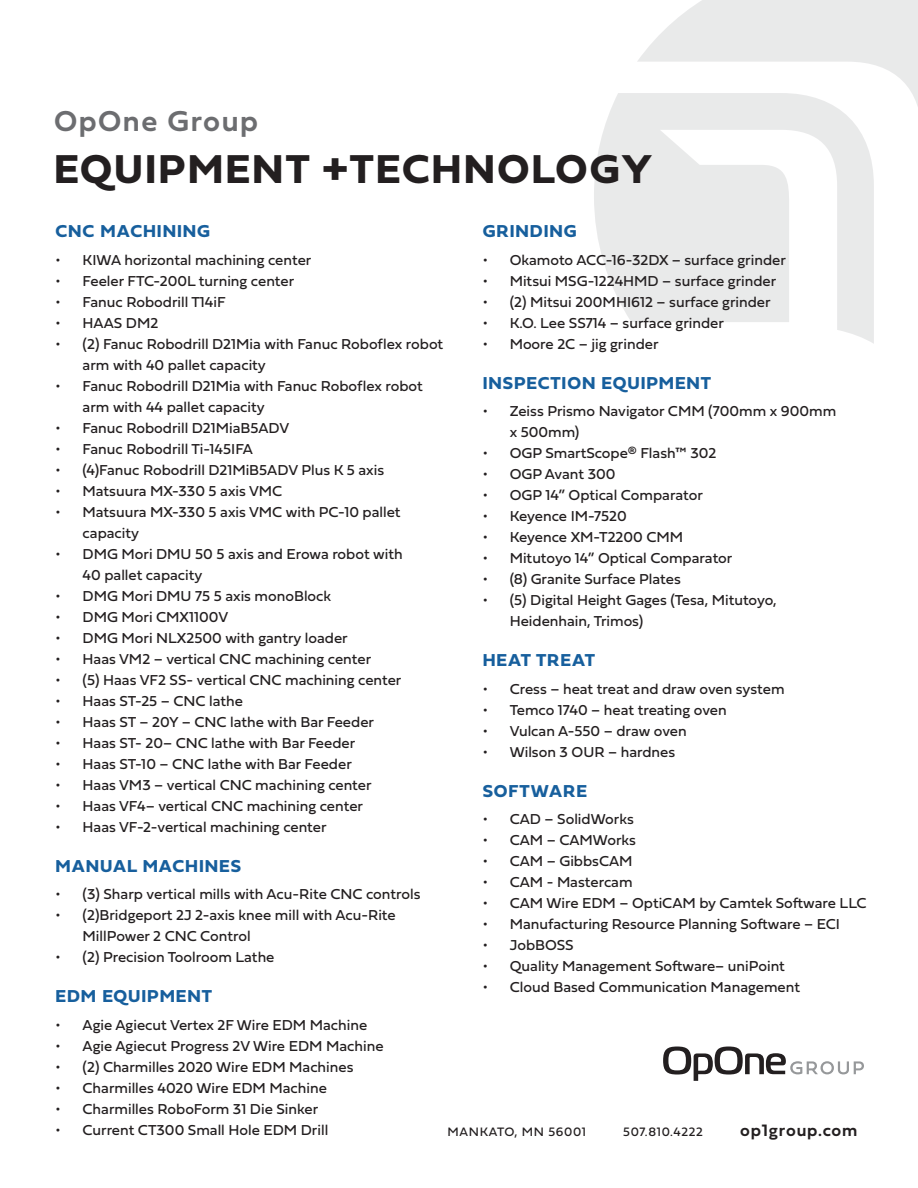
<style>
.page{position:relative;width:918px;height:1188px;background:#fff}
.page>*{position:absolute;margin:0;border:0;box-sizing:border-box;transform-origin:0 0}
.t1{font:42px "Fieldwork Geo Bold";letter-spacing:.05em;color:#231f20}
.t2{font:700 30px "Fieldwork Hum Demi";letter-spacing:.05em;color:#6c6d70}
.t3{font:700 18px "Fieldwork Hum";letter-spacing:.05em;color:#175f9d}
.t4{font:700 17.25px "Fieldwork Hum Demi";letter-spacing:.05em;color:#231f20}
.t5{font:15px/21px "Fieldwork Hum";color:#231f20}
.t6{font:12.75px "Fieldwork Hum";letter-spacing:.05em;color:#231f20}
.s1{color:#fff}
</style>
<div class="page">
<svg style="left:594px;top:93px;width:43px;height:229px;fill:#e9eaea"></svg>
<svg style="left:637px;top:0;width:281px;height:344px;fill:#e9eaea"></svg>
<svg style="left:663px;top:1047px;width:201px;height:34px"></svg>
<p class="t2" style="left:54px;top:97px;width:206px">OpOne Group</p>
<p class="t1" style="left:54px;top:136px;width:600px">EQUIPMENT +TECHNOLOGY</p>
<p class="t3" style="left:56px;top:217px;width:156px">CNC MACHINING</p>
<p class="t5" style="left:56px;top:249px;width:257px">• KIWA horizontal machining center</p>
<p class="t5" style="left:56px;top:270px;width:240px">• Feeler FTC-200L turning center</p>
<p class="t5" style="left:56px;top:291px;width:172px">• Fanuc Robodrill T14iF</p>
<p class="t5" style="left:56px;top:312px;width:104px">• HAAS DM2</p>
<p class="t5" style="left:83px;top:333px;width:362px;text-indent:-27px">• (2) Fanuc Robodrill D21Mia with Fanuc Roboflex robot arm with 40 pallet capacity</p>
<p class="t5" style="left:83px;top:375px;width:342px;text-indent:-27px">• Fanuc Robodrill D21Mia with Fanuc Roboflex robot arm with 44 pallet capacity</p>
<p class="t5" style="left:56px;top:417px;width:235px">• Fanuc Robodrill D21MiaB5ADV</p>
<p class="t5" style="left:56px;top:438px;width:199px">• Fanuc Robodrill Ti-145IFA</p>
<p class="t5" style="left:56px;top:459px;width:330px">• (4)Fanuc Robodrill D21MiB5ADV Plus K 5 axis</p>
<p class="t5" style="left:56px;top:480px;width:228px">• Matsuura MX-330 5 axis VMC</p>
<p class="t5" style="left:83px;top:501px;width:319px;text-indent:-27px">• Matsuura MX-330 5 axis VMC with PC-10 pallet capacity</p>
<p class="t5" style="left:83px;top:543px;width:322px;text-indent:-27px">• DMG Mori DMU 50 5 axis and Erowa robot with<br>40 pallet capacity</p>
<p class="t5" style="left:56px;top:585px;width:277px">• DMG Mori DMU 75 5 axis monoBlock</p>
<p class="t5" style="left:56px;top:606px;width:174px">• DMG Mori CMX1100V</p>
<p class="t5" style="left:56px;top:627px;width:294px">• DMG Mori NLX2500 with gantry loader</p>
<p class="t5" style="left:56px;top:648px;width:317px">• Haas VM2 – vertical CNC machining center</p>
<p class="t5" style="left:56px;top:669px;width:347px">• (5) Haas VF2 SS- vertical CNC machining center</p>
<p class="t5" style="left:56px;top:690px;width:189px">• Haas ST-25 – CNC lathe</p>
<p class="t5" style="left:56px;top:711px;width:320px">• Haas ST – 20Y – CNC lathe with Bar Feeder</p>
<p class="t5" style="left:56px;top:732px;width:301px">• Haas ST- 20– CNC lathe with Bar Feeder</p>
<p class="t5" style="left:56px;top:753px;width:298px">• Haas ST-10 – CNC lathe with Bar Feeder</p>
<p class="t5" style="left:56px;top:774px;width:318px">• Haas VM3 – vertical CNC machining center</p>
<p class="t5" style="left:56px;top:795px;width:309px">• Haas VF4– vertical CNC machining center</p>
<p class="t5" style="left:56px;top:816px;width:272px">• Haas VF-2-vertical machining center</p>
<p class="t3" style="left:56px;top:851px;width:187px">MANUAL MACHINES</p>
<p class="t5" style="left:56px;top:883px;width:366px">• (3) Sharp vertical mills with Acu-Rite CNC controls</p>
<p class="t5" style="left:83px;top:904px;width:315px;text-indent:-27px">• (2)Bridgeport 2J 2-axis knee mill with Acu-Rite<br>MillPower 2 CNC Control</p>
<p class="t5" style="left:56px;top:946px;width:220px">• (2) Precision Toolroom Lathe</p>
<p class="t3" style="left:56px;top:982px;width:158px">EDM EQUIPMENT</p>
<p class="t5" style="left:56px;top:1014px;width:313px">• Agie Agiecut Vertex 2F Wire EDM Machine</p>
<p class="t5" style="left:56px;top:1035px;width:329px">• Agie Agiecut Progress 2V Wire EDM Machine</p>
<p class="t5" style="left:56px;top:1056px;width:299px">• (2) Charmilles 2020 Wire EDM Machines</p>
<p class="t5" style="left:56px;top:1077px;width:273px">• Charmilles 4020 Wire EDM Machine</p>
<p class="t5" style="left:56px;top:1098px;width:264px">• Charmilles RoboForm 31 Die Sinker</p>
<p class="t5" style="left:56px;top:1119px;width:274px">• Current CT300 Small Hole EDM Drill</p>
<p class="t3" style="left:483px;top:217px;width:95px">GRINDING</p>
<p class="t5" style="left:483px;top:249px;width:305px">• Okamoto ACC-16-32DX – surface grinder</p>
<p class="t5" style="left:483px;top:270px;width:295px">• Mitsui MSG-1224HMD – surface grinder</p>
<p class="t5" style="left:483px;top:291px;width:289px">• (2) Mitsui 200MHI612 – surface grinder</p>
<p class="t5" style="left:483px;top:312px;width:243px">• K.O. Lee SS714 – surface grinder</p>
<p class="t5" style="left:483px;top:333px;width:177px">• Moore 2C – jig grinder</p>
<p class="t3" style="left:483px;top:368px;width:230px">INSPECTION EQUIPMENT</p>
<p class="t5" style="left:510px;top:400px;width:328px;text-indent:-27px">• Zeiss Prismo Navigator CMM (700mm x 900mm x 500mm)</p>
<p class="t5" style="left:483px;top:442px;width:235px">• OGP SmartScope® Flash™ 302</p>
<p class="t5" style="left:483px;top:463px;width:134px">• OGP Avant 300</p>
<p class="t5" style="left:483px;top:484px;width:222px">• OGP 14” Optical Comparator</p>
<p class="t5" style="left:483px;top:505px;width:146px">• Keyence IM-7520</p>
<p class="t5" style="left:483px;top:526px;width:202px">• Keyence XM-T2200 CMM</p>
<p class="t5" style="left:483px;top:547px;width:251px">• Mitutoyo 14” Optical Comparator</p>
<p class="t5" style="left:483px;top:568px;width:200px">• (8) Granite Surface Plates</p>
<p class="t5" style="left:510px;top:589px;width:268px;text-indent:-27px">• (5) Digital Height Gages (Tesa, Mitutoyo,<br>Heidenhain, Trimos)</p>
<p class="t3" style="left:483px;top:646px;width:114px">HEAT TREAT</p>
<p class="t5" style="left:483px;top:678px;width:303px">• Cress – heat treat and draw oven system</p>
<p class="t5" style="left:483px;top:699px;width:245px">• Temco 1740 – heat treating oven</p>
<p class="t5" style="left:483px;top:720px;width:206px">• Vulcan A-550 – draw oven</p>
<p class="t5" style="left:483px;top:741px;width:244px">• Wilson 3 OUR – hardnes<span class="s1">s tester</span></p>
<p class="t3" style="left:483px;top:776px;width:106px">SOFTWARE</p>
<p class="t5" style="left:483px;top:808px;width:153px">• CAD – SolidWorks</p>
<p class="t5" style="left:483px;top:829px;width:155px">• CAM – CAMWorks</p>
<p class="t5" style="left:483px;top:850px;width:151px">• CAM – GibbsCAM</p>
<p class="t5" style="left:483px;top:871px;width:151px">• CAM - Mastercam</p>
<p class="t5" style="left:483px;top:892px;width:385px">• CAM Wire EDM – OptiCAM by Camtek Software LLC</p>
<p class="t5" style="left:483px;top:913px;width:359px">• Manufacturing Resource Planning Software – ECI</p>
<p class="t5" style="left:483px;top:934px;width:93px">• JobBOSS</p>
<p class="t5" style="left:483px;top:955px;width:304px">• Quality Management Software– uniPoint</p>
<p class="t5" style="left:483px;top:976px;width:319px">• Cloud Based Communication Management</p>
<p class="t6" style="left:448px;top:1122px;width:140px">MANKATO, MN 56001</p>
<p class="t6" style="left:623px;top:1122px;width:81px">507.810.4222</p>
<p class="t4" style="left:740px;top:1117px;width:119px">op1group.com</p>
</div>
